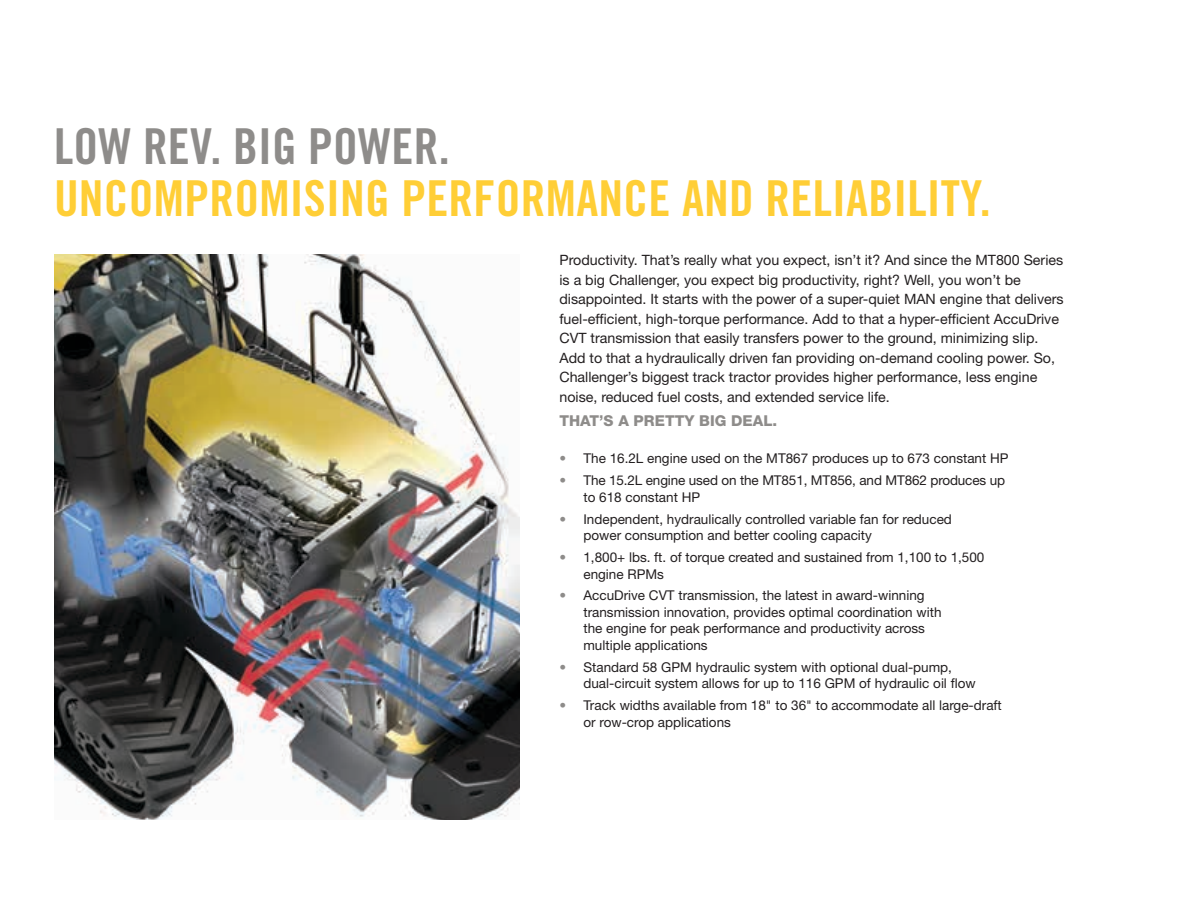
<style>
.page{position:relative;width:1188px;height:918px;background:#fff}
.page>*{position:absolute;margin:0;border:0;box-sizing:border-box;transform-origin:0 0}
.t1{font:49.5px "Trade Gothic LT Std Bd Cn 20";letter-spacing:.005em;color:#ffce36}
.t2{font:49.5px "Trade Gothic LT Std Bd Cn 20";letter-spacing:.005em;color:#8e8c8a}
.t3{font:800 15px "Helvetica Neue LT Std";color:#8e8c8a}
.t4{font:14.25px/19.5px "Helvetica Neue LT Std";color:#231f20}
.t5{font:13.5px/16.5px "Helvetica Neue LT Std";color:#231f20}
.s1{color:#8e8c8a}
</style>
<div class="page">
<img style="left:54px;top:255px;width:465px;height:564px">
<h1 class="t2" style="left:54px;top:116px;width:397px">LOW REV. BIG POWER.</h1>
<h1 class="t1" style="left:54px;top:168px;width:938px">UNCOMPROMISING PERFORMANCE AND RELIABILITY.</h1>
<p class="t4" style="left:559px;top:250px;width:506px">Productivity. That’s really what you expect, isn’t it? And since the MT800 Series is a big Challenger, you expect big productivity, right? Well, you won’t be disappointed. It starts with the power of a super-quiet MAN engine that delivers fuel-efficient, high-torque performance. Add to that a hyper-efficient AccuDrive CVT transmission that easily transfers power to the ground, minimizing slip.<br>Add to that a hydraulically driven fan providing on-demand cooling power. So, Challenger’s biggest track tractor provides higher performance, less engine noise, reduced fuel costs, and extended service life.</p>
<p class="t3" style="left:559px;top:412px;width:219px">THAT’S A PRETTY BIG DEAL.</p>
<p class="t5" style="left:559px;top:450px;width:451px"><span class="s1">•</span> The 16.2L engine used on the MT867 produces up to 673 constant HP</p>
<p class="t5" style="left:583px;top:472px;width:423px;text-indent:-24px"><span class="s1">•</span> The 15.2L engine used on the MT851, MT856, and MT862 produces up to 618 constant HP</p>
<p class="t5" style="left:583px;top:510px;width:370px;text-indent:-24px"><span class="s1">•</span> Independent, hydraulically controlled variable fan for reduced power consumption and better cooling capacity</p>
<p class="t5" style="left:583px;top:549px;width:403px;text-indent:-24px"><span class="s1">•</span> 1,800+ lbs. ft. of torque created and sustained from 1,100 to 1,500 engine RPMs</p>
<p class="t5" style="left:583px;top:587px;width:360px;text-indent:-24px"><span class="s1">•</span> AccuDrive CVT transmission, the latest in award-winning transmission innovation, provides optimal coordination with the engine for peak performance and productivity across multiple applications</p>
<p class="t5" style="left:583px;top:659px;width:394px;text-indent:-24px"><span class="s1">•</span> Standard 58 GPM hydraulic system with optional dual-pump, dual-circuit system allows for up to 116 GPM of hydraulic oil flow</p>
<p class="t5" style="left:583px;top:697px;width:420px;text-indent:-24px"><span class="s1">•</span> Track widths available from 18" to 36" to accommodate all large-draft or row-crop applications</p>
</div>
